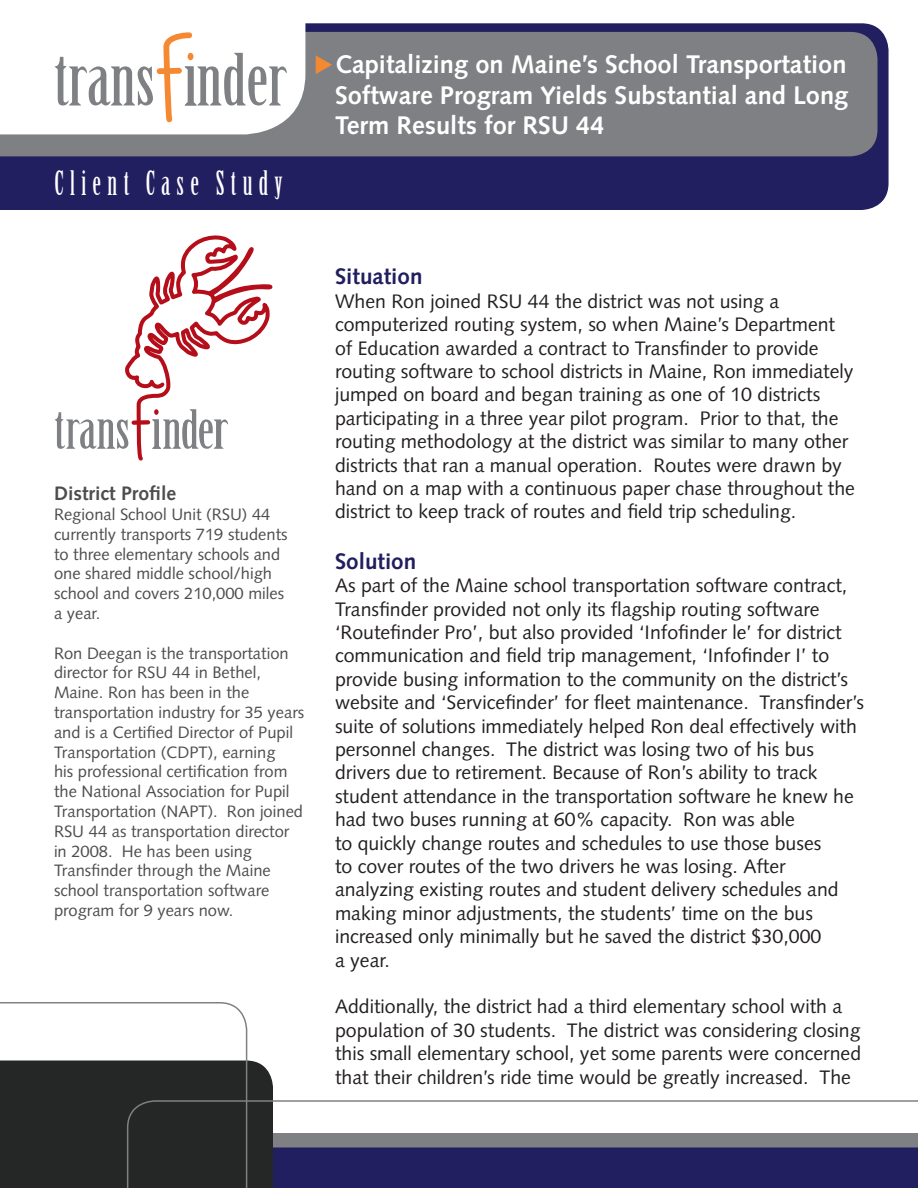
<style>
.page{position:relative;width:918px;height:1188px;background:#fff}
.page>*{position:absolute;margin:0;border:0;box-sizing:border-box;transform-origin:0 0}
.t1{font:33px "Birch Std";letter-spacing:.2em;color:#fff;scale:.96 1}
.t2{font:700 25.5px/30.6px "Syntax LT Std";color:#fff;text-align:justify}
.t3{font:700 22.5px "Syntax LT Std";color:#211e5f}
.t4{font:19.5px/23.4px "Syntax LT Std";color:#231f20}
.t5{font:700 19.5px "Syntax LT Std";color:#4c4d4e}
.t6{font:16.5px/19.8px "Syntax LT Std";color:#4c4d4e}
</style>
<div class="page">
<div style="left:0;top:23px;width:889px;height:187px;background:#211f60"></div>
<div style="left:0;top:32px;width:878px;height:124px;background:#7e8083"></div>
<svg style="left:0;top:23px;width:305px;height:111px"></svg>
<div style="left:188px;top:53px;width:6px;height:7px;background:#f58932;border-radius:50%"></div>
<svg style="left:316px;top:55px;width:16px;height:19px"></svg>
<svg style="left:247px;top:1060px;width:26px;height:40px"></svg>
<svg style="left:0;top:1002px;width:247px;height:186px"></svg>
<svg style="left:127px;top:1100px;width:791px;height:88px"></svg>
<svg style="left:55px;top:235px;width:218px;height:226px"></svg>
<h1 class="t1" style="left:55px;top:165px;width:239px">Client Case Study</h1>
<p class="t5" style="left:54px;top:482px;width:124px">District Profile</p>
<p class="t6" style="left:54px;top:504px;width:235px">Regional School Unit (RSU) 44 currently transports 719 students to three elementary schools and one shared middle school/high school and covers 210,000 miles a year.</p>
<p class="t6" style="left:54px;top:643px;width:252px">Ron Deegan is the transportation director for RSU 44 in Bethel,<br>Maine. Ron has been in the transportation industry for 35 years and is a Certified Director of Pupil<br>Transportation (CDPT), earning<br>his professional certification from the National Association for Pupil<br>Transportation (NAPT). Ron joined<br>RSU 44 as transportation director in 2008. He has been using<br>Transfinder through the Maine school transportation software program for 9 years now.</p>
<h2 class="t2" style="left:335px;top:49px;width:515px">Capitalizing on Maine’s School Transportation Software Program Yields Substantial and Long Term Results for RSU 44</h2>
<p class="t3" style="left:335px;top:264px;width:89px">Situation</p>
<p class="t4" style="left:335px;top:289px;width:522px">When Ron joined RSU 44 the district was not using a computerized routing system, so when Maine’s Department of Education awarded a contract to Transfinder to provide routing software to school districts in Maine, Ron immediately jumped on board and began training as one of 10 districts participating in a three year pilot program. Prior to that, the routing methodology at the district was similar to many other districts that ran a manual operation. Routes were drawn by hand on a map with a continuous paper chase throughout the district to keep track of routes and field trip scheduling.</p>
<p class="t3" style="left:335px;top:548px;width:83px">Solution</p>
<p class="t4" style="left:335px;top:574px;width:530px">As part of the Maine school transportation software contract, Transfinder provided not only its flagship routing software ‘Routefinder Pro’, but also provided ‘Infofinder le’ for district communication and field trip management, ‘Infofinder I’ to provide busing information to the community on the district’s website and ‘Servicefinder’ for fleet maintenance. Transfinder’s suite of solutions immediately helped Ron deal effectively with personnel changes. The district was losing two of his bus drivers due to retirement. Because of Ron’s ability to track student attendance in the transportation software he knew he had two buses running at 60% capacity. Ron was able<br>to quickly change routes and schedules to use those buses<br>to cover routes of the two drivers he was losing. After analyzing existing routes and student delivery schedules and making minor adjustments, the students’ time on the bus increased only minimally but he saved the district $30,000<br>a year.</p>
<p class="t4" style="left:335px;top:995px;width:528px">Additionally, the district had a third elementary school with a population of 30 students. The district was considering closing this small elementary school, yet some parents were concerned that their children’s ride time would be greatly increased. The</p>
</div>
